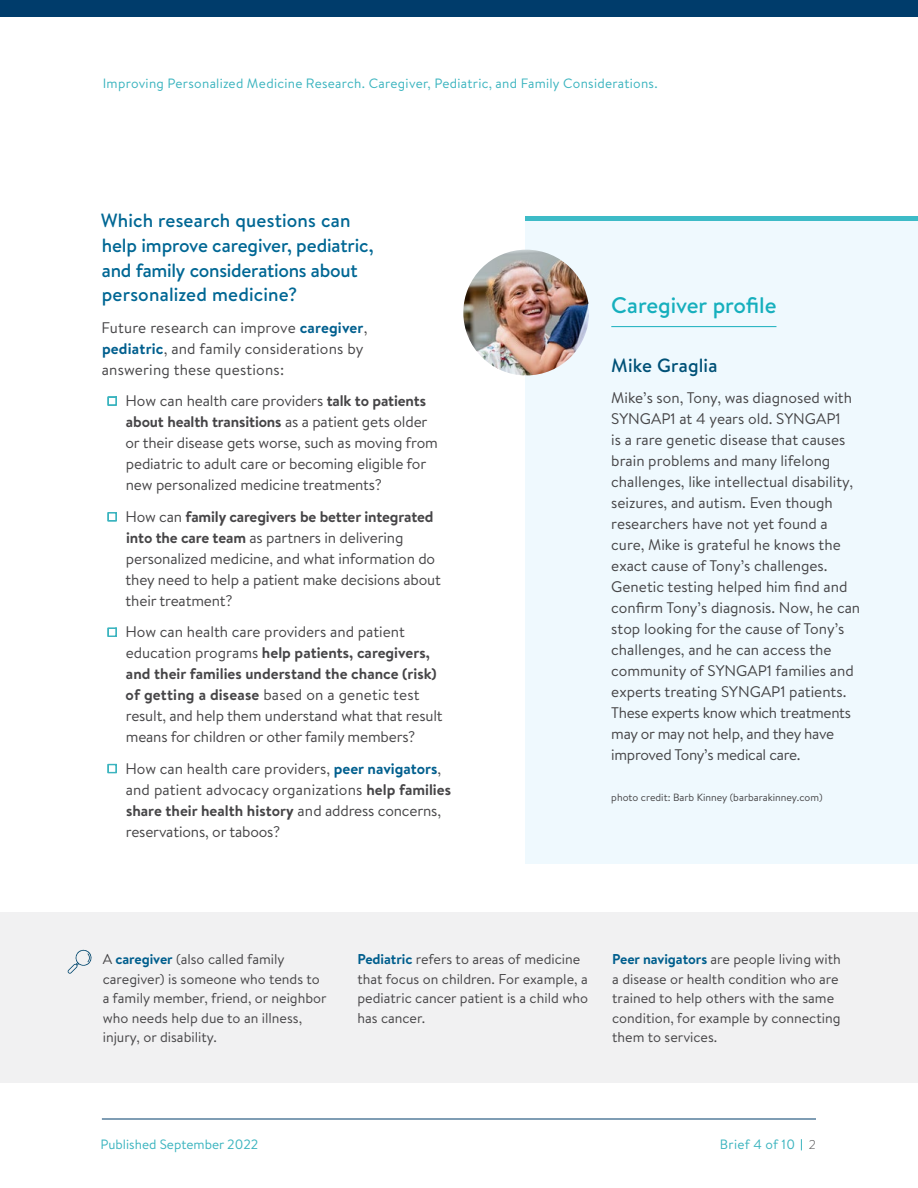
<style>
.page{position:relative;width:918px;height:1188px;background:#fff}
.page>*{position:absolute;margin:0;border:0;box-sizing:border-box;transform-origin:0 0}
.t1{font:500 22.5px "Brandon Text";letter-spacing:-.005em;color:#16afbd}
.t2{font:500 19.2px/24.8px "Brandon Text";letter-spacing:-.005em;color:#006794}
.t3{font:500 19.2px "Brandon Text";letter-spacing:.005em;color:#005177}
.t4{font:15.3px/21px "Brandon Text";letter-spacing:-.005em;color:#464547}
.t5{font:14.25px/19.5px "Brandon Text";color:#464547}
.t6{font:13.5px "Brandon Text";letter-spacing:.02em;color:#3bb4bf}
.t7{font:13.5px "Brandon Text";color:#3bb4bf}
.t8{font:10.5px "Brandon Text";color:#464547}
.s1{font-weight:700;color:#015f8e}
.s2{font-weight:700}
.s3{font-weight:700;color:#005e8d}
.s4{font-weight:300;font-size:12.75px;color:#4f4f51}
</style>
<div class="page">
<div style="left:0;top:0;width:918px;height:17px;background:#003c6b"></div>
<div style="left:525px;top:219px;width:393px;height:644px;background:#eff9fe"></div>
<hr style="left:525px;top:216px;width:393px;height:4px;background:#3dbbc7">
<img style="left:463px;top:250px;width:126px;height:125px;border-radius:63px">
<hr style="left:611px;top:326px;width:165px;height:1px;background:#16afbd">
<div style="left:0;top:912px;width:918px;height:171px;background:#f1f1f2"></div>
<svg style="left:68px;top:949px;width:24px;height:25px"></svg>
<hr style="left:102px;top:1119px;width:714px;height:1px;background:#003c6b">
<svg style="left:108px;top:396px;width:9px;height:10px"></svg>
<svg style="left:108px;top:512px;width:9px;height:9px"></svg>
<svg style="left:108px;top:628px;width:9px;height:9px"></svg>
<svg style="left:108px;top:764px;width:9px;height:9px"></svg>
<p class="t6" style="left:103px;top:75px;width:557px">Improving Personalized Medicine Research. Caregiver, Pediatric, and Family Considerations.</p>
<p class="t2" style="left:101px;top:208px;width:274px">Which research questions can help improve caregiver, pediatric, and family considerations about personalized medicine?</p>
<p class="t4" style="left:102px;top:317px;width:267px">Future research can improve <span class="s1">caregiver</span>, <span class="s1">pediatric</span>, and family considerations by answering these questions:</p>
<p class="t4" style="left:125px;top:390px;width:314px">How can health care providers <span class="s2">talk to patients about health transitions</span> as a patient gets older or their disease gets worse, such as moving from pediatric to adult care or becoming eligible for new personalized medicine treatments?</p>
<p class="t4" style="left:126px;top:506px;width:317px">How can <span class="s2">family caregivers be better integrated into the care team</span> as partners in delivering personalized medicine, and what information do they need to help a patient make decisions about their treatment?</p>
<p class="t4" style="left:126px;top:621px;width:319px">How can health care providers and patient education programs <span class="s2">help patients, caregivers, and their families understand the chance (risk) of getting a disease</span> based on a genetic test result, and help them understand what that result means for children or other family members?</p>
<p class="t4" style="left:126px;top:758px;width:327px">How can health care providers, <span class="s1">peer navigators</span>, and patient advocacy organizations <span class="s2">help families share their health history</span> and address concerns, reservations, or taboos?</p>
<h1 class="t1" style="left:611px;top:289px;width:167px">Caregiver profile</h1>
<p class="t3" style="left:611px;top:352px;width:108px">Mike Graglia</p>
<p class="t4" style="left:611px;top:387px;width:250px">Mike’s son, Tony, was diagnosed with SYNGAP1 at 4 years old. SYNGAP1<br>is a rare genetic disease that causes brain problems and many lifelong challenges, like intellectual disability, seizures, and autism. Even though researchers have not yet found a cure, Mike is grateful he knows the exact cause of Tony’s challenges.<br>Genetic testing helped him find and confirm Tony’s diagnosis. Now, he can stop looking for the cause of Tony’s challenges, and he can access the community of SYNGAP1 families and experts treating SYNGAP1 patients.<br>These experts know which treatments may or may not help, and they have improved Tony’s medical care.</p>
<p class="t8" style="left:611px;top:790px;width:213px">photo credit: Barb Kinney (barbarakinney.com)</p>
<p class="t5" style="left:103px;top:949px;width:225px">A <span class="s3">caregiver</span> (also called family caregiver) is someone who tends to a family member, friend, or neighbor who needs help due to an illness, injury, or disability.</p>
<p class="t5" style="left:357px;top:949px;width:232px"><span class="s3">Pediatric</span> refers to areas of medicine that focus on children. For example, a pediatric cancer patient is a child who has cancer.</p>
<p class="t5" style="left:612px;top:949px;width:230px"><span class="s3">Peer navigators</span> are people living with a disease or health condition who are trained to help others with the same condition, for example by connecting them to services.</p>
<p class="t7" style="left:101px;top:1135px;width:159px">Published September 2022</p>
<p class="t6" style="left:720px;top:1136px;width:98px">Brief 4 of 10 <span class="s4">2</span></p>
</div>
